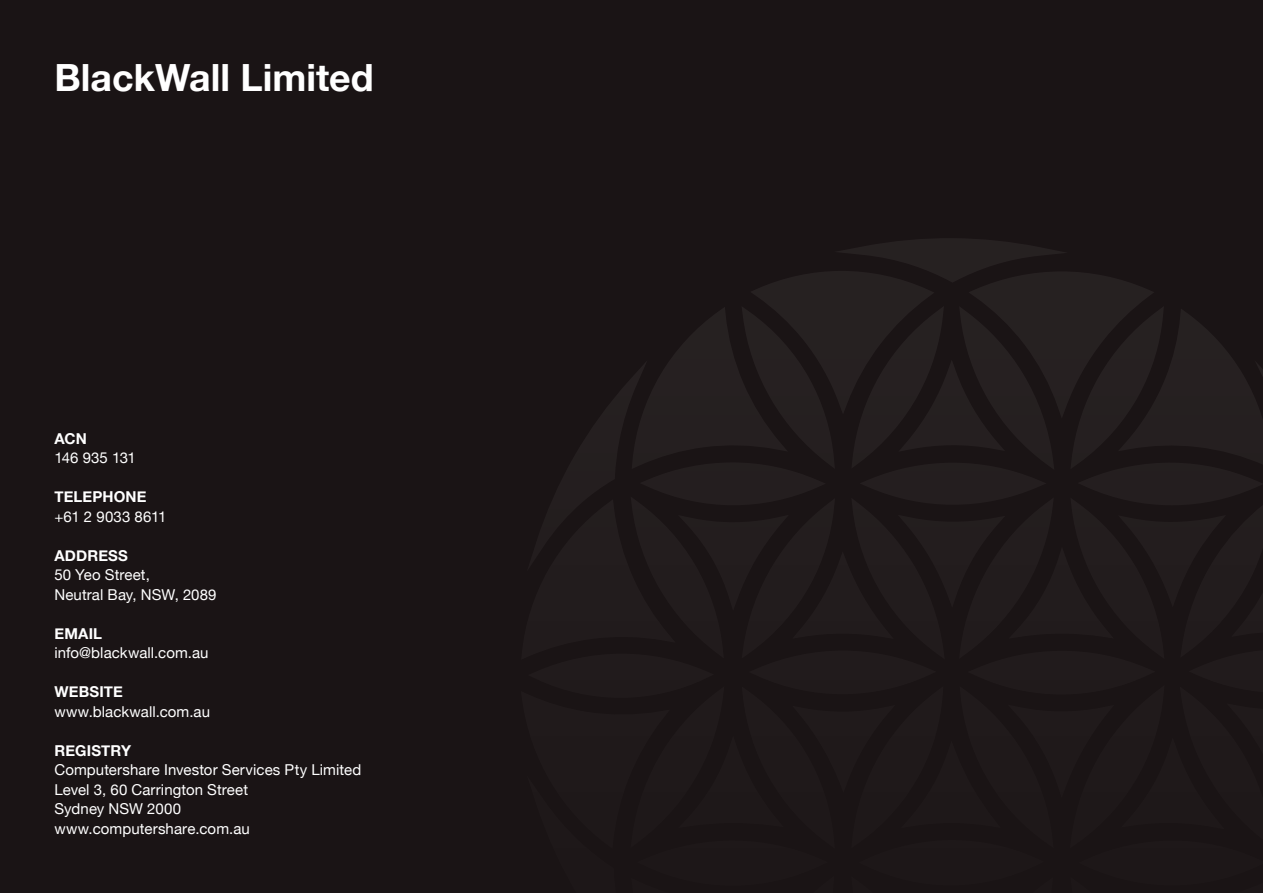
<style>
.page{position:relative;width:1263px;height:893px;background:#1a1415}
.page>*{position:absolute;margin:0;border:0;box-sizing:border-box;transform-origin:0 0}
.t1{font:700 37.5px "Helvetica Neue";color:#fff}
.t2{font:15px/19.5px "Helvetica Neue";letter-spacing:.005em;color:#fff}
.t3{font:700 15px "Helvetica Neue";letter-spacing:.01em;color:#fff}
.t4{font:15px "Helvetica Neue";letter-spacing:-.015em;color:#fff}
</style>
<div class="page">
<svg style="left:567px;top:238px;width:696px;height:233px"></svg>
<p class="t1" style="left:54px;top:48px;width:321px">BlackWall Limited</p>
<p class="t3" style="left:54px;top:427px;width:34px">ACN</p>
<p class="t4" style="left:54px;top:447px;width:83px">146 935 131</p>
<p class="t3" style="left:54px;top:485px;width:94px">TELEPHONE</p>
<p class="t2" style="left:54px;top:508px;width:113px">+61 2 9033 8611</p>
<p class="t3" style="left:54px;top:544px;width:75px">ADDRESS</p>
<p class="t2" style="left:54px;top:566px;width:164px">50 Yeo Street,<br>Neutral Bay, NSW, 2089</p>
<p class="t3" style="left:54px;top:622px;width:49px">EMAIL</p>
<p class="t2" style="left:54px;top:644px;width:156px">info@blackwall.com.au</p>
<p class="t3" style="left:54px;top:680px;width:70px">WEBSITE</p>
<p class="t2" style="left:54px;top:703px;width:157px">www.blackwall.com.au</p>
<p class="t3" style="left:54px;top:739px;width:78px">REGISTRY</p>
<p class="t2" style="left:54px;top:761px;width:308px">Computershare Investor Services Pty Limited</p>
<p class="t2" style="left:54px;top:781px;width:195px">Level 3, 60 Carrington Street</p>
<p class="t2" style="left:54px;top:800px;width:128px">Sydney NSW 2000</p>
<p class="t2" style="left:54px;top:820px;width:197px">www.computershare.com.au</p>
</div>
